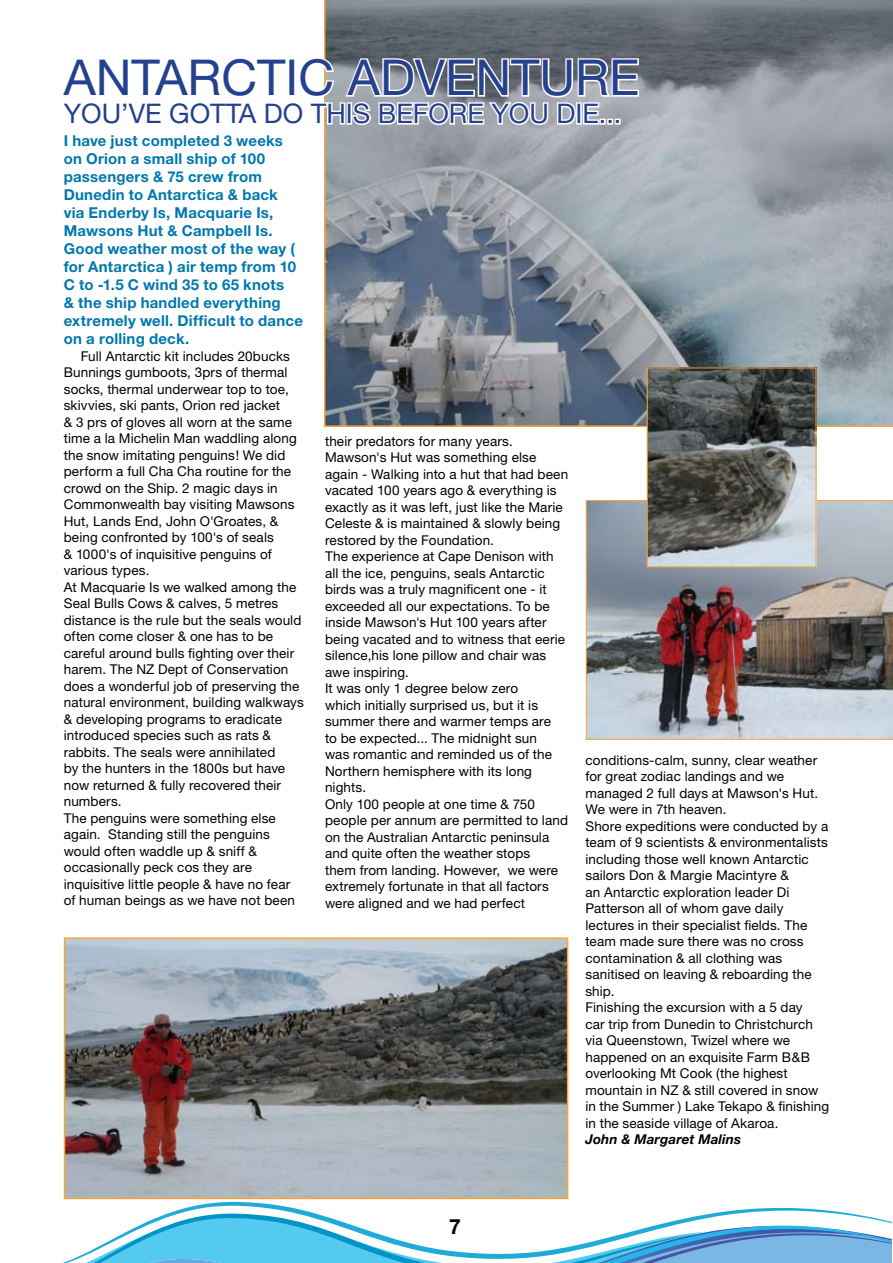
<style>
.page{position:relative;width:893px;height:1263px;background:#fff}
.page>*{position:absolute;margin:0;border:0;box-sizing:border-box;transform-origin:0 0}
.t1{font:49.5px "Helvetica Neue";color:#25408f}
.t2{font:27px "Helvetica Neue";color:#25408f}
.t3{font:700 21px "Helvetica Neue";color:#000}
.t4{font:700 15px/18px "Helvetica Neue";letter-spacing:.015em;color:#0078ae}
.t5{font:13.5px/16.5px "Helvetica Neue";letter-spacing:.01em;color:#000}
.t6{font:italic 700 13.5px "Helvetica Neue";letter-spacing:.01em;color:#000}
</style>
<div class="page">
<svg style="left:172px;top:1202px;width:668px;height:10px"></svg>
<svg style="left:63px;top:1212px;width:829px;height:51px"></svg>
<img style="left:67px;top:940px;width:498px;height:256px">
<div style="left:64px;top:937px;width:504px;height:262px;border:2px solid #faa634"></div>
<img style="left:586px;top:500px;width:307px;height:240px">
<svg style="left:324px;top:0;width:569px;height:427px;background:#878f97"></svg>
<img style="left:649px;top:370px;width:165px;height:195px">
<div style="left:647px;top:368px;width:169px;height:199px;border:1px solid #faa634"></div>
<svg style="left:324px;top:56px;width:317px;height:83px"></svg>
<h1 class="t1" style="left:64px;top:48px;width:31px">antarctic</h1>
<h1 class="t1" style="left:348px;top:48px;width:34px">adventure</h1>
<h2 class="t2" style="left:64px;top:97px;width:124px">You ’ve gotta</h2>
<h2 class="t2" style="left:264px;top:97px;width:63px">do this</h2>
<h2 class="t2" style="left:378px;top:97px;width:19px">before</h2>
<h2 class="t2" style="left:491px;top:97px;width:20px">you</h2>
<h2 class="t2" style="left:556px;top:97px;width:67px">die...</h2>
<p class="t4" style="left:64px;top:132px;width:241px">I have just completed 3 weeks on Orion a small ship of 100 passengers &amp; 75 crew from<br>Dunedin to Antarctica &amp; back<br>via Enderby Is, Macquarie Is,<br>Mawsons Hut &amp; Campbell Is.<br>Good weather most of the way ( for Antarctica ) air temp from 10<br>C to -1.5 C wind 35 to 65 knots<br>&amp; the ship handled everything extremely well. Difficult to dance on a rolling deck.</p>
<p class="t5" style="left:64px;top:348px;width:242px;text-indent:17px">Full Antarctic kit includes 20bucks Bunnings gumboots, 3prs of thermal socks, thermal underwear top to toe, skivvies, ski pants, Orion red jacket<br>&amp; 3 prs of gloves all worn at the same time a la Michelin Man waddling along the snow imitating penguins! We did perform a full Cha Cha routine for the crowd on the Ship. 2 magic days in Commonwealth bay visiting Mawsons Hut, Lands End, John O'Groates, &amp; being confronted by 100's of seals<br>&amp; 1000's of inquisitive penguins of various types.<br>At Macquarie Is we walked among the Seal Bulls Cows &amp; calves, 5 metres distance is the rule but the seals would often come closer &amp; one has to be careful around bulls fighting over their harem. The NZ Dept of Conservation does a wonderful job of preserving the natural environment, building walkways &amp; developing programs to eradicate introduced species such as rats &amp; rabbits. The seals were annihilated<br>by the hunters in the 1800s but have now returned &amp; fully recovered their numbers.<br>The penguins were something else again. Standing still the penguins would often waddle up &amp; sniff &amp; occasionally peck cos they are inquisitive little people &amp; have no fear of human beings as we have not been</p>
<p class="t5" style="left:325px;top:433px;width:245px">their predators for many years.<br>Mawson's Hut was something else again - Walking into a hut that had been vacated 100 years ago &amp; everything is exactly as it was left, just like the Marie Celeste &amp; is maintained &amp; slowly being restored by the Foundation.<br>The experience at Cape Denison with all the ice, penguins, seals Antarctic birds was a truly magnificent one - it exceeded all our expectations. To be inside Mawson's Hut 100 years after being vacated and to witness that eerie silence,his lone pillow and chair was awe inspiring.<br>It was only 1 degree below zero<br>which initially surprised us, but it is summer there and warmer temps are<br>to be expected... The midnight sun<br>was romantic and reminded us of the Northern hemisphere with its long nights.<br>Only 100 people at one time &amp; 750 people per annum are permitted to land on the Australian Antarctic peninsula and quite often the weather stops<br>them from landing. However, we were extremely fortunate in that all factors were aligned and we had perfect</p>
<p class="t5" style="left:585px;top:752px;width:245px">conditions-calm, sunny, clear weather for great zodiac landings and we managed 2 full days at Mawson's Hut.<br>We were in 7th heaven.<br>Shore expeditions were conducted by a team of 9 scientists &amp; environmentalists including those well known Antarctic sailors Don &amp; Margie Macintyre &amp;<br>an Antarctic exploration leader Di Patterson all of whom gave daily lectures in their specialist fields. The team made sure there was no cross contamination &amp; all clothing was sanitised on leaving &amp; reboarding the ship.<br>Finishing the excursion with a 5 day<br>car trip from Dunedin to Christchurch via Queenstown, Twizel where we happened on an exquisite Farm B&amp;B overlooking Mt Cook (the highest mountain in NZ &amp; still covered in snow in the Summer ) Lake Tekapo &amp; finishing in the seaside village of Akaroa.</p>
<p class="t6" style="left:585px;top:1131px;width:157px">John &amp; Margaret Malins</p>
<h3 class="t3" style="left:449px;top:1214px;width:13px">7</h3>
</div>
